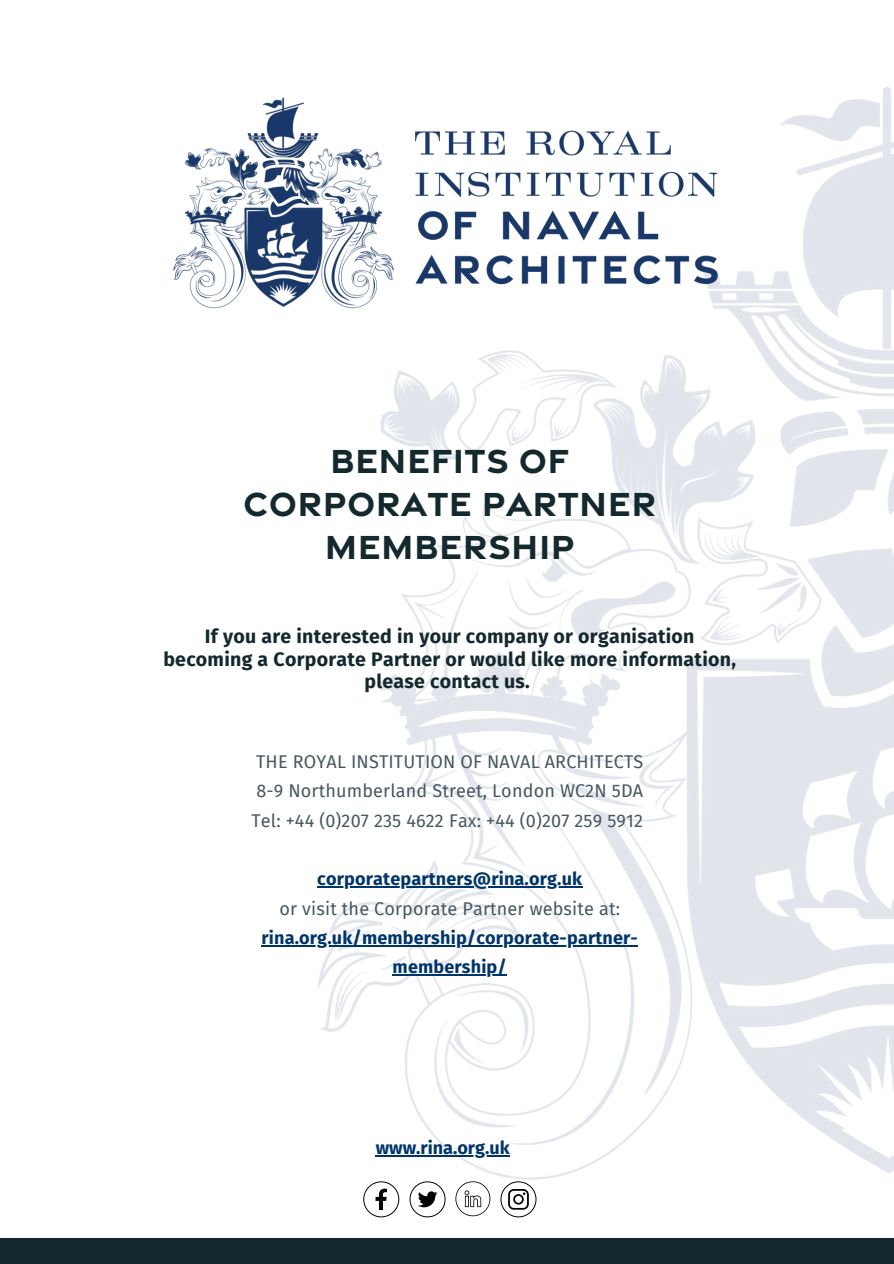
<style>
.page{position:relative;width:894px;height:1264px;background:#fff}
.page>*{position:absolute;margin:0;border:0;box-sizing:border-box;transform-origin:0 0}
.t1{font:700 36px/42.8px "Gravesend Sans";letter-spacing:.01em;color:#14292e;text-align:center}
.t2{font:700 19.5px/22.5px "Fira Sans";letter-spacing:.015em;color:#14292e;text-align:center}
.t3{font:18px/29.2px "Fira Sans";letter-spacing:.01em;color:#465760;text-align:justify}
.t4{font:700 18px/29.2px "Fira Sans";letter-spacing:.01em;color:#00356b;text-align:center}
</style>
<div class="page">
<div style="left:0;top:1238px;width:893px;height:25px;background:#14292e"></div>
<img style="left:292px;top:87px;width:601px;height:1131px">
<img style="left:173px;top:89px;width:559px;height:228px">
<svg style="left:363px;top:1181px;width:36px;height:36px"></svg>
<svg style="left:409px;top:1181px;width:36px;height:36px"></svg>
<svg style="left:500px;top:1181px;width:36px;height:36px"></svg>
<svg style="left:455px;top:1181px;width:35px;height:35px"></svg>
<hr style="left:375px;top:1155px;width:134px;height:1px;background:#00356b">
<hr style="left:317px;top:886px;width:265px;height:1px;background:#00356b">
<hr style="left:261px;top:944px;width:377px;height:2px;background:#00356b">
<hr style="left:392px;top:974px;width:115px;height:1px;background:#00356b">
<h1 class="t1" style="left:243px;top:438px;width:414px">BENEFITS OF<br>CORPORATE PARTNER<br>MEMBERSHIP</h1>
<p class="t2" style="left:163px;top:625px;width:574px">If you are interested in your company or organisation becoming a Corporate Partner or would like more information, please contact us.</p>
<p class="t3" style="left:251px;top:747px;width:393px">THE ROYAL INSTITUTION OF NAVAL ARCHITECTS 8-9 Northumberland Street, London WC2N 5DA Tel: +44 (0)207 235 4622 Fax: +44 (0)207 259 5912</p>
<p class="t4" style="left:317px;top:864px;width:266px">corporatepartners@rina.org.uk</p>
<p class="t3" style="left:279px;top:893px;width:342px">or visit the Corporate Partner website at:</p>
<p class="t4" style="left:261px;top:923px;width:378px">rina.org.uk/membership/corporate-partner&shy;membership/</p>
<p class="t4" style="left:375px;top:1133px;width:135px">www.rina.org.uk</p>
</div>
